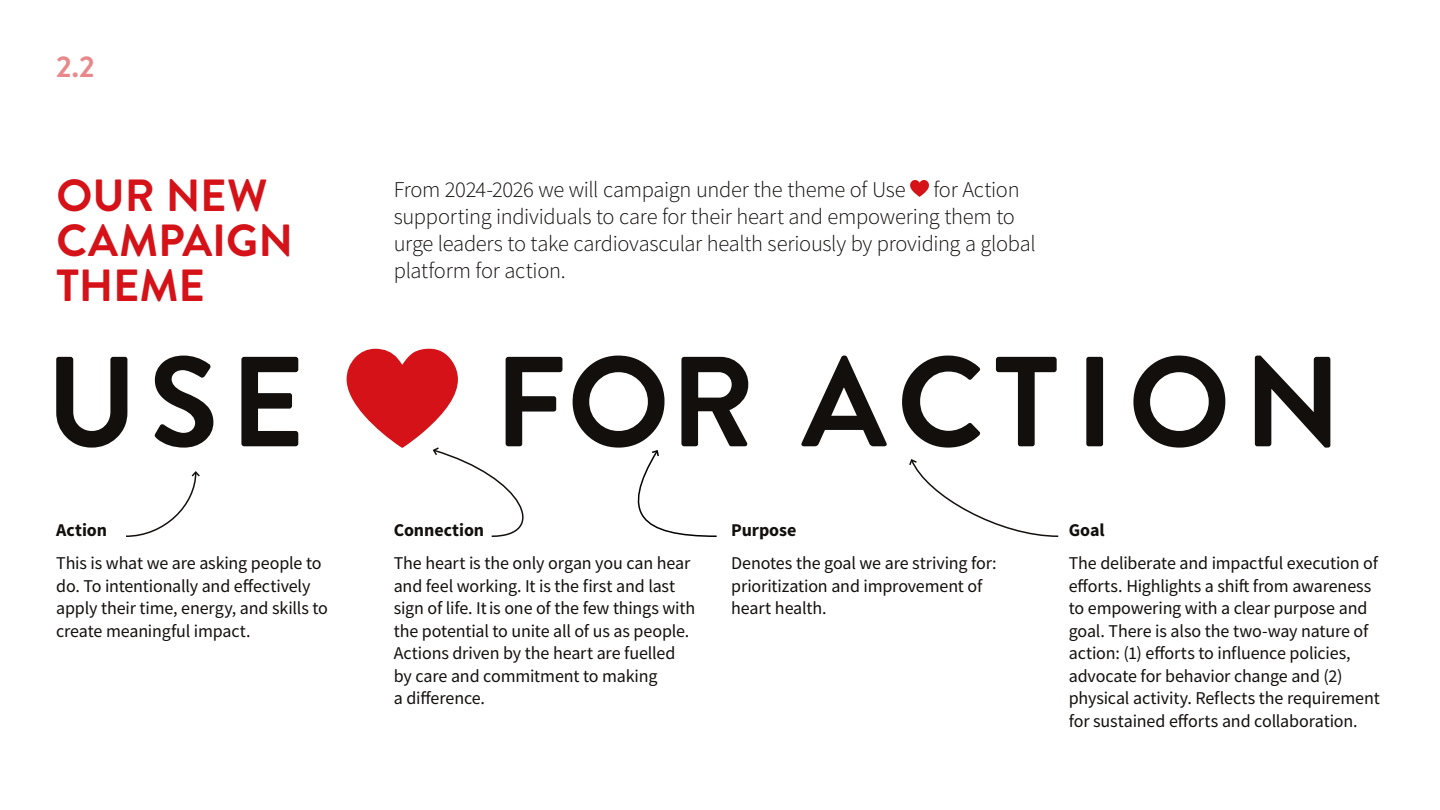
<style>
.page{position:relative;width:1440px;height:810px;background:#fff}
.page>*{position:absolute;margin:0;border:0;box-sizing:border-box;transform-origin:0 0}
.t1{font:700 45px/45px "Brandon Grotesque";letter-spacing:-.005em;color:#d41217}
.t2{font:700 30px "Brandon Grotesque";color:#e9888b}
.t3{font:300 22.5px/27px "Source Sans Pro";letter-spacing:-.015em;color:#120f0d}
.t4{font:18px/22.5px "Source Sans Pro";letter-spacing:-.01em;color:#120f0d}
.t5{font:700 18px "Source Sans Pro";letter-spacing:-.005em;color:#120f0d}
</style>
<div class="page">
<svg style="left:56px;top:356px;width:692px;height:92px"></svg>
<svg style="left:801px;top:356px;width:86px;height:90px"></svg>
<svg style="left:902px;top:356px;width:78px;height:92px"></svg>
<svg style="left:996px;top:357px;width:61px;height:89px"></svg>
<div style="left:1086px;top:357px;width:17px;height:89px;background:#120f0d"></div>
<svg style="left:1133px;top:356px;width:92px;height:92px"></svg>
<svg style="left:1255px;top:356px;width:75px;height:92px"></svg>
<svg style="left:910px;top:180px;width:19px;height:17px"></svg>
<svg style="left:126px;top:471px;width:74px;height:66px"></svg>
<svg style="left:347px;top:349px;width:203px;height:188px"></svg>
<svg style="left:637px;top:450px;width:80px;height:87px"></svg>
<svg style="left:909px;top:459px;width:150px;height:78px"></svg>
<h2 class="t2" style="left:56px;top:46px;width:40px">2.2</h2>
<h1 class="t1" style="left:57px;top:174px;width:238px">OUR NEW<br>CAMPAIGN<br>THEME</h1>
<p class="t3" style="left:394px;top:176px;width:644px">From 2024-2026 we will campaign under the theme of Use for Action supporting individuals to care for their heart and empowering them to urge leaders to take cardiovascular health seriously by providing a global platform for action.</p>
<p class="t5" style="left:56px;top:517px;width:52px">Action</p>
<p class="t4" style="left:56px;top:552px;width:273px">This is what we are asking people to do. To intentionally and effectively apply their time, energy, and skills to create meaningful impact.</p>
<p class="t5" style="left:394px;top:517px;width:92px">Connection</p>
<p class="t4" style="left:394px;top:552px;width:303px">The heart is the only organ you can hear and feel working. It is the first and last sign of life. It is one of the few things with the potential to unite all of us as people.<br>Actions driven by the heart are fuelled by care and commitment to making<br>a difference.</p>
<p class="t5" style="left:731px;top:517px;width:67px">Purpose</p>
<p class="t4" style="left:731px;top:552px;width:267px">Denotes the goal we are striving for: prioritization and improvement of heart health.</p>
<p class="t5" style="left:1069px;top:517px;width:37px">Goal</p>
<p class="t4" style="left:1069px;top:552px;width:313px">The deliberate and impactful execution of efforts. Highlights a shift from awareness to empowering with a clear purpose and goal. There is also the two-way nature of action: (1) efforts to influence policies, advocate for behavior change and (2) physical activity. Reflects the requirement for sustained efforts and collaboration.</p>
</div>
